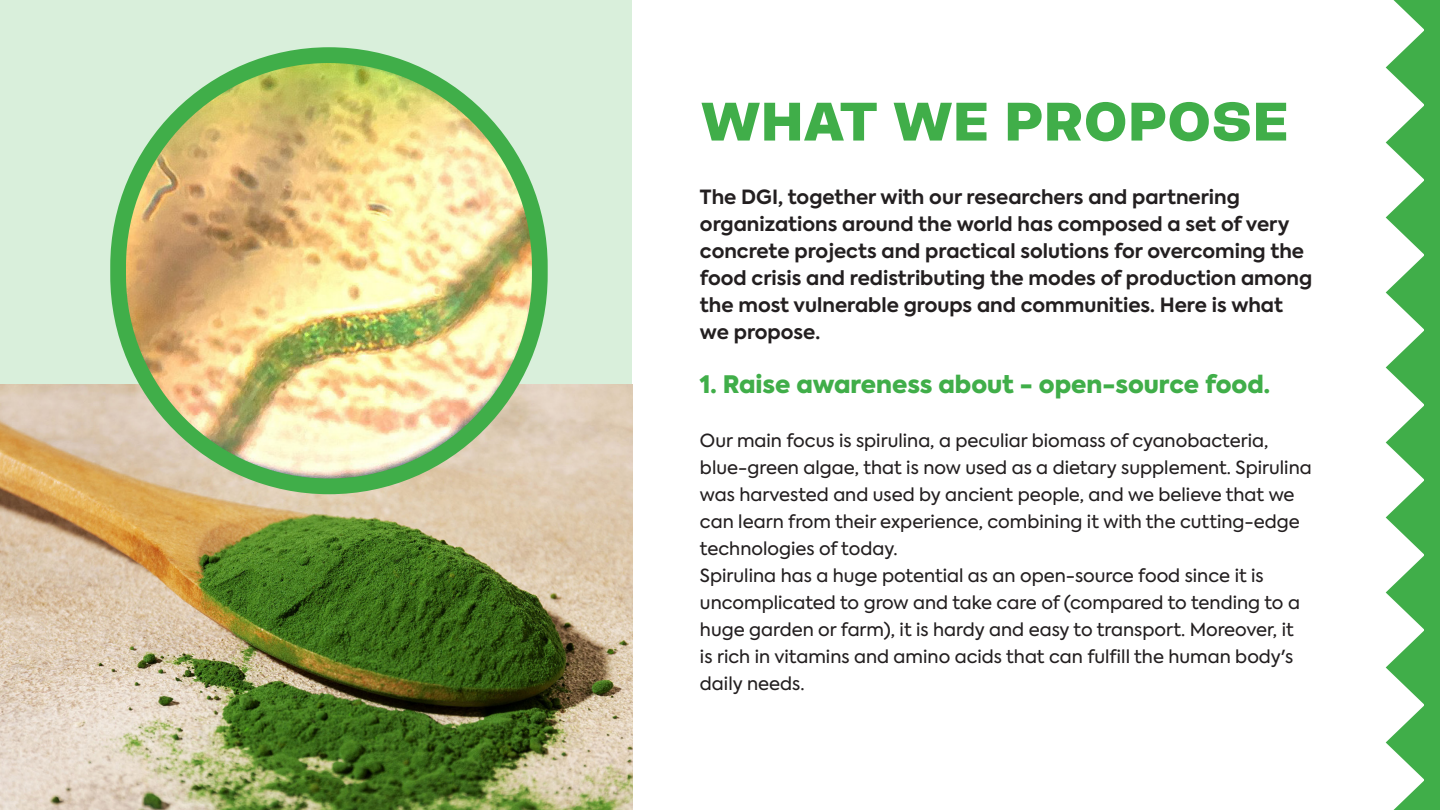
<style>
.page{position:relative;width:1440px;height:810px;background:#fff}
.page>*{position:absolute;margin:0;border:0;box-sizing:border-box;transform-origin:0 0}
.t1{font:54px "Easy Flex";color:#40ae49}
.t2{font:900 24px "Axiforma";color:#40ae49}
.t3{font:700 19.5px/27px "Axiforma";color:#231f20}
.t4{font:18px/27px "Axiforma";color:#231f20}
</style>
<div class="page">
<div style="left:1px;top:1px;width:631px;height:809px;background:#d9efdb"></div>
<img style="left:0;top:385px;width:632px;height:425px">
<svg style="left:1386px;top:0;width:38px;height:810px"></svg>
<div style="left:1424px;top:0;width:16px;height:810px;background:#40ae49"></div>
<img style="left:118px;top:55px;width:422px;height:431px;border-radius:211px">
<div style="left:110px;top:47px;width:438px;height:447px;border:16px solid #40ae49;border-radius:211px"></div>
<p class="t1" style="left:701px;top:89px;width:590px">WHAT WE PROPOSE</p>
<p class="t3" style="left:700px;top:184px;width:614px">The DGI, together with our researchers and partnering organizations around the world has composed a set of very concrete projects and practical solutions for overcoming the food crisis and redistributing the modes of production among the most vulnerable groups and communities. Here is what we propose.</p>
<p class="t2" style="left:700px;top:367px;width:572px">1. Raise awareness about - open-source food.</p>
<p class="t4" style="left:700px;top:427px;width:613px">Our main focus is spirulina, a peculiar biomass of cyanobacteria, blue-green algae, that is now used as a dietary supplement. Spirulina was harvested and used by ancient people, and we believe that we can learn from their experience, combining it with the cutting-edge technologies of today.</p>
<p class="t4" style="left:700px;top:562px;width:602px">Spirulina has a huge potential as an open-source food since it is uncomplicated to grow and take care of (compared to tending to a huge garden or farm), it is hardy and easy to transport. Moreover, it is rich in vitamins and amino acids that can fulfill the human body's daily needs.</p>
</div>
